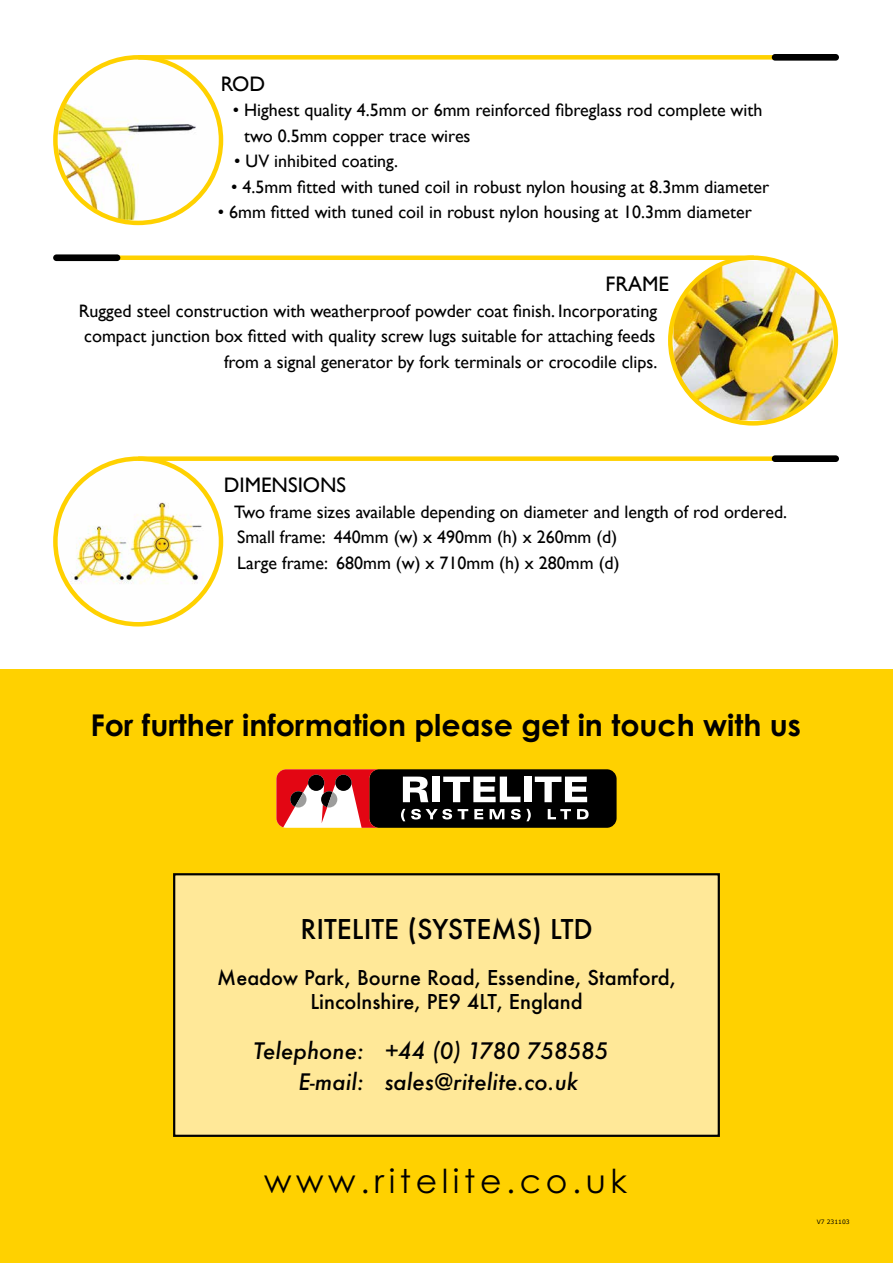
<style>
.page{position:relative;width:893px;height:1263px;background:#fff}
.page>*{position:absolute;margin:0;border:0;box-sizing:border-box;transform-origin:0 0}
.t1{font:33px "Century Gothic Pro";letter-spacing:.14em;color:#000}
.t2{font:700 30px "Century Gothic Pro";color:#000}
.t3{font:500 26.55px "Futura";color:#000}
.t4{font:italic 500 22.05px/30.9px "Futura";color:#000;text-align:right}
.t5{font:21px "Gill Sans";color:#000}
.t6{font:500 19.95px/23.9px "Futura";color:#000;text-align:center}
.t7{font:18px/25.5px "Gill Sans";color:#000}
.t8{font:6px "Verdana";color:#000}
</style>
<div class="page">
<div style="left:0;top:670px;width:893px;height:593px;background:#ffd100"></div>
<img style="left:59px;top:60px;width:159px;height:160px">
<div style="left:53px;top:55px;width:170px;height:170px;border:4px solid #ffd100;border-radius:50%"></div>
<div style="left:138px;top:55px;width:636px;height:5px;background:#ffd100"></div>
<div style="left:772px;top:54px;width:67px;height:7px;background:#000;border-radius:3px"></div>
<img style="left:55px;top:459px;width:166px;height:165px;border-radius:83px">
<div style="left:53px;top:456px;width:170px;height:170px;border:4px solid #ffd100;border-radius:50%"></div>
<div style="left:138px;top:456px;width:636px;height:5px;background:#ffd100"></div>
<div style="left:772px;top:455px;width:67px;height:7px;background:#000;border-radius:3px"></div>
<img style="left:673px;top:261px;width:160px;height:159px">
<div style="left:668px;top:255px;width:170px;height:171px;border:4px solid #ffd100;border-radius:50%"></div>
<div style="left:119px;top:255px;width:635px;height:5px;background:#ffd100"></div>
<div style="left:53px;top:254px;width:67px;height:7px;background:#000;border-radius:3px"></div>
<div style="left:174px;top:874px;width:545px;height:262px;background:#ffe898"></div>
<div style="left:173px;top:873px;width:547px;height:264px;border:2px solid #000"></div>
<div style="left:369px;top:769px;width:248px;height:59px;background:#000;border-radius:10px"></div>
<svg style="left:403px;top:776px;width:25px;height:26px"></svg>
<div style="left:432px;top:776px;width:8px;height:26px;background:#fff"></div>
<svg style="left:443px;top:776px;width:77px;height:26px"></svg>
<div style="left:524px;top:776px;width:7px;height:26px;background:#fff"></div>
<svg style="left:535px;top:776px;width:52px;height:26px"></svg>
<svg style="left:401px;top:809px;width:4px;height:12px"></svg>
<svg style="left:411px;top:809px;width:41px;height:10px"></svg>
<svg style="left:458px;top:809px;width:10px;height:10px"></svg>
<svg style="left:474px;top:809px;width:9px;height:10px"></svg>
<svg style="left:490px;top:809px;width:14px;height:10px"></svg>
<svg style="left:511px;top:809px;width:20px;height:12px"></svg>
<svg style="left:548px;top:809px;width:23px;height:10px"></svg>
<svg style="left:577px;top:809px;width:12px;height:10px"></svg>
<svg style="left:276px;top:769px;width:103px;height:59px;background:#c06466"></svg>
<p class="t5" style="left:221px;top:71px;width:46px">ROD</p>
<p class="t7" style="left:244px;top:97px;width:520px;text-indent:-12px">• Highest quality 4.5mm or 6mm reinforced fibreglass rod complete with two 0.5mm copper trace wires</p>
<p class="t7" style="left:234px;top:148px;width:165px">• UV inhibited coating.</p>
<p class="t7" style="left:231px;top:174px;width:540px">• 4.5mm fitted with tuned coil in robust nylon housing at 8.3mm diameter</p>
<p class="t7" style="left:218px;top:199px;width:536px">• 6mm fitted with tuned coil in robust nylon housing at 10.3mm diameter</p>
<p class="t5" style="left:606px;top:272px;width:65px">FRAME</p>
<p class="t7" style="left:79px;top:298px;width:580px;text-align:right">Rugged steel construction with weatherproof powder coat finish. Incorporating compact junction box fitted with quality screw lugs suitable for attaching feeds from a signal generator by fork terminals or crocodile clips.</p>
<p class="t5" style="left:224px;top:473px;width:124px">DIMENSIONS</p>
<p class="t7" style="left:234px;top:499px;width:554px">Two frame sizes available depending on diameter and length of rod ordered.<br>Small frame: 440mm (w) x 490mm (h) x 260mm (d)<br>Large frame: 680mm (w) x 710mm (h) x 280mm (d)</p>
<h2 class="t2" style="left:90px;top:706px;width:712px">For further information please get in touch with us</h2>
<h3 class="t3" style="left:300px;top:911px;width:294px">RITELITE (SYSTEMS) LTD</h3>
<p class="t6" style="left:217px;top:966px;width:460px">Meadow Park, Bourne Road, Essendine, Stamford,<br>Lincolnshire, PE9 4LT, England</p>
<p class="t4" style="left:253px;top:1035px;width:112px">Telephone:<br>E-mail:</p>
<p class="t4" style="left:385px;top:1035px;width:225px;text-align:left">+44 (0) 1780 758585 sales@ritelite.co.uk</p>
<h1 class="t1" style="left:264px;top:1161px;width:364px">www.ritelite.co.uk</h1>
<p class="t8" style="left:817px;top:1218px;width:34px">V7 231103</p>
</div>
